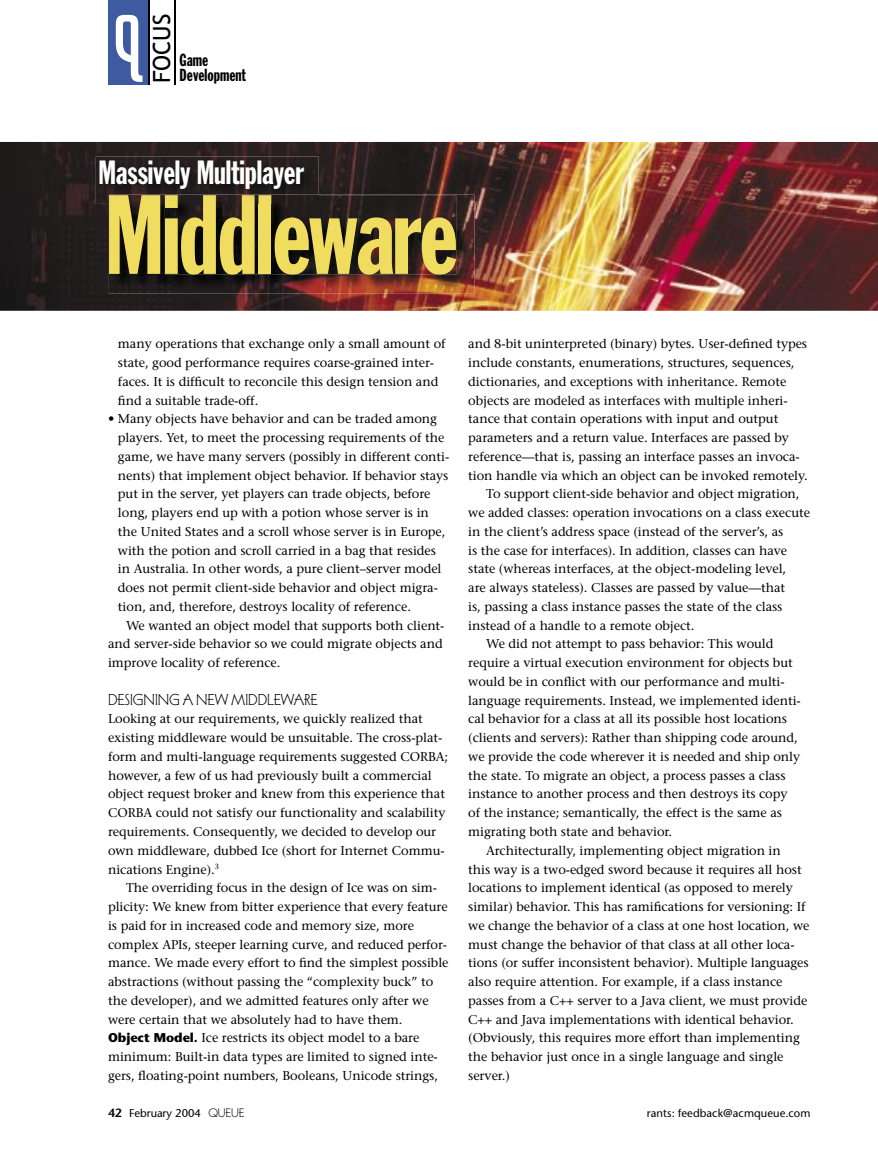
<style>
.page{position:relative;width:878px;height:1175px;background:#fff}
.page>*{position:absolute;margin:0;border:0;box-sizing:border-box;transform-origin:0 0}
.t1{font:110.55px "Franklin Gothic Extra Cond";letter-spacing:-.02em;color:#f0dd60}
.t2{font:33px "Franklin Gothic Extra Cond";letter-spacing:-.005em;color:#fff}
.t3{font:23.7px "Trebuchet MS";color:#000}
.t4{font:17.25px "Franklin Gothic Extra Cond";color:#000}
.t5{font:16.5px "Wade Sans Light Plain";color:#000}
.t6{font:12.75px/18.8px "Stone Serif";letter-spacing:-.005em;color:#000}
.t7{font:11.25px "Stone Sans";letter-spacing:.005em;color:#000}
.s1{font-family:"Stone Sans";font-weight:700}
.s2{font-weight:600;font-size:12px}
.s3{font-family:"Wade Sans Light Plain";font-size:12.75px}
</style>
<div class="page">
<div style="left:108px;top:0;width:41px;height:85px;background:#3e5ba1"></div>
<svg style="left:116px;top:15px;width:26px;height:67px"></svg>
<hr style="left:149px;top:0;width:1px;height:85px;background:#000">
<hr style="left:174px;top:0;width:1px;height:85px;background:#000">
<img style="left:0;top:142px;width:878px;height:169px">
<img style="left:109px;top:195px;width:365px;height:99px">
<img style="left:109px;top:204px;width:51px;height:70px">
<img style="left:165px;top:195px;width:291px;height:80px">
<img style="left:96px;top:157px;width:223px;height:47px">
<img style="left:160px;top:195px;width:5px;height:9px">
<img style="left:109px;top:195px;width:51px;height:9px">
<img style="left:165px;top:195px;width:154px;height:9px">
<h3 class="t3" style="left:148px;top:83px;width:71px;rotate:-90deg">FOCUS</h3>
<h3 class="t4" style="left:180px;top:51px;width:30px">Game</h3>
<h3 class="t4" style="left:180px;top:66px;width:68px">Development</h3>
<h2 class="t2" style="left:98px;top:154px;width:207px">Massively Multiplayer</h2>
<h1 class="t1" style="left:105px;top:176px;width:354px">Middleware</h1>
<p class="t6" style="left:118px;top:334px;width:329px">many operations that exchange only a small amount of state, good performance requires coarse-grained inter&shy;faces. It is difficult to reconcile this design tension and find a suitable trade-off.</p>
<p class="t6" style="left:118px;top:409px;width:333px;text-indent:-10px">• Many objects have behavior and can be traded among players. Yet, to meet the processing requirements of the game, we have many servers (possibly in different conti&shy;nents) that implement object behavior. If behavior stays put in the server, yet players can trade objects, before long, players end up with a potion whose server is in the United States and a scroll whose server is in Europe, with the potion and scroll carried in a bag that resides in Australia. In other words, a pure client–server model does not permit client-side behavior and object migra&shy;tion, and, therefore, destroys locality of reference.</p>
<p class="t6" style="left:108px;top:615px;width:338px;text-indent:18px">We wanted an object model that supports both client&shy;and server-side behavior so we could migrate objects and improve locality of reference.</p>
<p class="t5" style="left:108px;top:689px;width:211px">DESIGNING A NEW MIDDLEWARE</p>
<p class="t6" style="left:108px;top:709px;width:341px">Looking at our requirements, we quickly realized that existing middleware would be unsuitable. The cross-plat&shy;form and multi-language requirements suggested CORBA; however, a few of us had previously built a commercial object request broker and knew from this experience that CORBA could not satisfy our functionality and scalability requirements. Consequently, we decided to develop our own middleware, dubbed Ice (short for Internet Commu&shy;nications Engine).<sup>3</sup></p>
<p class="t6" style="left:108px;top:878px;width:342px;text-indent:18px">The overriding focus in the design of Ice was on sim&shy;plicity: We knew from bitter experience that every feature is paid for in increased code and memory size, more complex APIs, steeper learning curve, and reduced perfor&shy;mance. We made every effort to find the simplest possible abstractions (without passing the “complexity buck” to the developer), and we admitted features only after we were certain that we absolutely had to have them.<br><span class="s1">Object Model.</span> Ice restricts its object model to a bare minimum: Built-in data types are limited to signed inte&shy;gers, floating-point numbers, Booleans, Unicode strings,</p>
<p class="t6" style="left:468px;top:334px;width:340px">and 8-bit uninterpreted (binary) bytes. User-defined types</p>
<p class="t6" style="left:468px;top:353px;width:328px">include constants, enumerations, structures, sequences,</p>
<p class="t6" style="left:468px;top:372px;width:320px">dictionaries, and exceptions with inheritance. Remote</p>
<p class="t6" style="left:468px;top:390px;width:321px">objects are modeled as interfaces with multiple inheri-</p>
<p class="t6" style="left:468px;top:409px;width:311px">tance that contain operations with input and output</p>
<p class="t6" style="left:468px;top:428px;width:322px">parameters and a return value. Interfaces are passed by</p>
<p class="t6" style="left:468px;top:447px;width:333px">reference—that is, passing an interface passes an invoca-</p>
<p class="t6" style="left:468px;top:465px;width:341px">tion handle via which an object can be invoked remotely.</p>
<p class="t6" style="left:486px;top:484px;width:315px">To support client-side behavior and object migration,</p>
<p class="t6" style="left:468px;top:503px;width:343px">we added classes: operation invocations on a class execute</p>
<p class="t6" style="left:468px;top:522px;width:316px">in the client’s address space (instead of the server’s, as</p>
<p class="t6" style="left:468px;top:540px;width:320px">is the case for interfaces). In addition, classes can have</p>
<p class="t6" style="left:468px;top:559px;width:319px">state (whereas interfaces, at the object-modeling level,</p>
<p class="t6" style="left:468px;top:578px;width:318px">are always stateless). Classes are passed by value—that</p>
<p class="t6" style="left:468px;top:597px;width:316px">is, passing a class instance passes the state of the class</p>
<p class="t6" style="left:468px;top:615px;width:228px">instead of a handle to a remote object.</p>
<p class="t6" style="left:486px;top:634px;width:289px">We did not attempt to pass behavior: This would</p>
<p class="t6" style="left:468px;top:653px;width:326px">require a virtual execution environment for objects but</p>
<p class="t6" style="left:468px;top:672px;width:318px">would be in conflict with our performance and multi-</p>
<p class="t6" style="left:468px;top:690px;width:334px">language requirements. Instead, we implemented identi-</p>
<p class="t6" style="left:468px;top:709px;width:320px">cal behavior for a class at all its possible host locations</p>
<p class="t6" style="left:468px;top:728px;width:331px">(clients and servers): Rather than shipping code around,</p>
<p class="t6" style="left:468px;top:747px;width:333px">we provide the code wherever it is needed and ship only</p>
<p class="t6" style="left:468px;top:765px;width:319px">the state. To migrate an object, a process passes a class</p>
<p class="t6" style="left:468px;top:784px;width:321px">instance to another process and then destroys its copy</p>
<p class="t6" style="left:468px;top:803px;width:315px">of the instance; semantically, the effect is the same as</p>
<p class="t6" style="left:468px;top:822px;width:205px">migrating both state and behavior.</p>
<p class="t6" style="left:486px;top:840px;width:296px">Architecturally, implementing object migration in</p>
<p class="t6" style="left:468px;top:859px;width:335px">this way is a two-edged sword because it requires all host</p>
<p class="t6" style="left:468px;top:878px;width:326px">locations to implement identical (as opposed to merely</p>
<p class="t6" style="left:468px;top:897px;width:339px">similar) behavior. This has ramifications for versioning: If</p>
<p class="t6" style="left:468px;top:915px;width:342px">we change the behavior of a class at one host location, we</p>
<p class="t6" style="left:468px;top:934px;width:328px">must change the behavior of that class at all other loca-</p>
<p class="t6" style="left:468px;top:953px;width:342px">tions (or suffer inconsistent behavior). Multiple languages</p>
<p class="t6" style="left:468px;top:972px;width:316px">also require attention. For example, if a class instance</p>
<p class="t6" style="left:468px;top:990px;width:341px">passes from a C++ server to a Java client, we must provide</p>
<p class="t6" style="left:468px;top:1009px;width:327px">C++ and Java implementations with identical behavior.</p>
<p class="t6" style="left:468px;top:1028px;width:333px">(Obviously, this requires more effort than implementing</p>
<p class="t6" style="left:468px;top:1047px;width:317px">the behavior just once in a single language and single</p>
<p class="t6" style="left:468px;top:1065px;width:43px">server.)</p>
<p class="t7" style="left:108px;top:1106px;width:138px"><span class="s2">42</span> February 2004 <span class="s3">QUEUE</span></p>
<p class="t7" style="left:646px;top:1106px;width:165px">rants: feedback@acmqueue.com</p>
</div>
